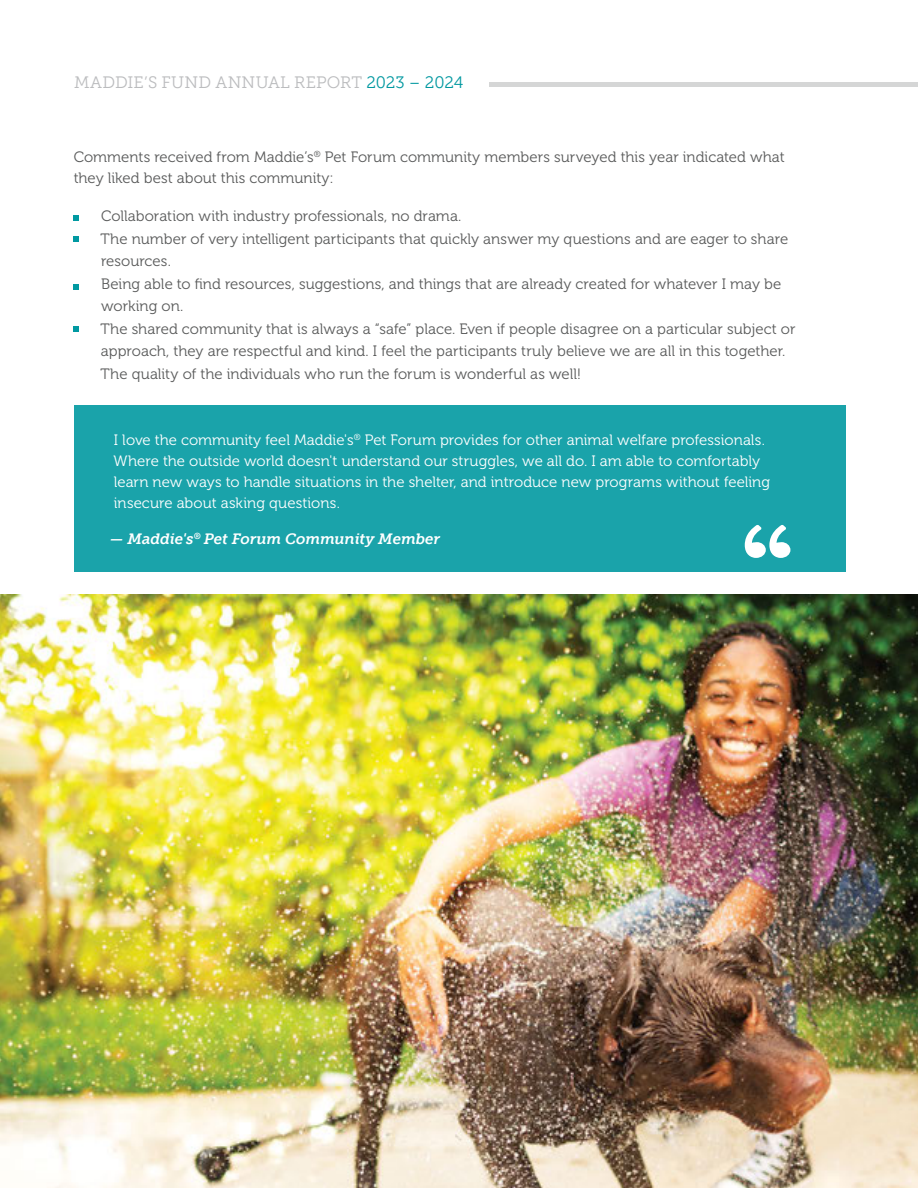
<style>
.page{position:relative;width:918px;height:1188px;background:#fff}
.page>*{position:absolute;margin:0;border:0;box-sizing:border-box;transform-origin:0 0}
.t1{font:16.5px "Museo Slab 300";letter-spacing:.005em;color:#bbbcbe}
.t2{font:15px/22.5px "Museo 300";color:#595a5a}
.t3{font:15px/21px "Museo 300";color:#fff}
.t4{font:italic 15px "Museo Slab 700";letter-spacing:-.005em;color:#fff}
.s1{color:#0098a0}
</style>
<div class="page">
<img style="left:0;top:594px;width:917px;height:594px">
<svg style="left:73px;top:215px;width:6px;height:5px"></svg>
<svg style="left:73px;top:236px;width:6px;height:5px"></svg>
<svg style="left:73px;top:284px;width:6px;height:5px"></svg>
<svg style="left:73px;top:326px;width:6px;height:5px"></svg>
<div style="left:74px;top:406px;width:772px;height:166px;background:#1aa3aa"></div>
<svg style="left:745px;top:525px;width:45px;height:33px"></svg>
<hr style="left:489px;top:83px;width:429px;height:4px;background:#d5d6d6">
<p class="t1" style="left:74px;top:73px;width:391px">MADDIE’S FUND ANNUAL REPORT <span class="s1">2023 – 2024</span></p>
<p class="t2" style="left:74px;top:146px;width:713px;line-height:21px">Comments received from Maddie’s<sup>®</sup> Pet Forum community members surveyed this year indicated what they liked best about this community:</p>
<p class="t2" style="left:101px;top:205px;width:696px">Collaboration with industry professionals, no drama.<br>The number of very intelligent participants that quickly answer my questions and are eager to share resources.<br>Being able to find resources, suggestions, and things that are already created for whatever I may be working on.<br>The shared community that is always a “safe” place. Even if people disagree on a particular subject or approach, they are respectful and kind. I feel the participants truly believe we are all in this together.<br>The quality of the individuals who run the forum is wonderful as well!</p>
<p class="t3" style="left:114px;top:430px;width:658px">I love the community feel Maddie's<sup>®</sup> Pet Forum provides for other animal welfare professionals.<br>Where the outside world doesn't understand our struggles, we all do. I am able to comfortably learn new ways to handle situations in the shelter, and introduce new programs without feeling insecure about asking questions.</p>
<p class="t4" style="left:110px;top:531px;width:332px">— Maddie's<sup>®</sup> Pet Forum Community Member</p>
</div>
